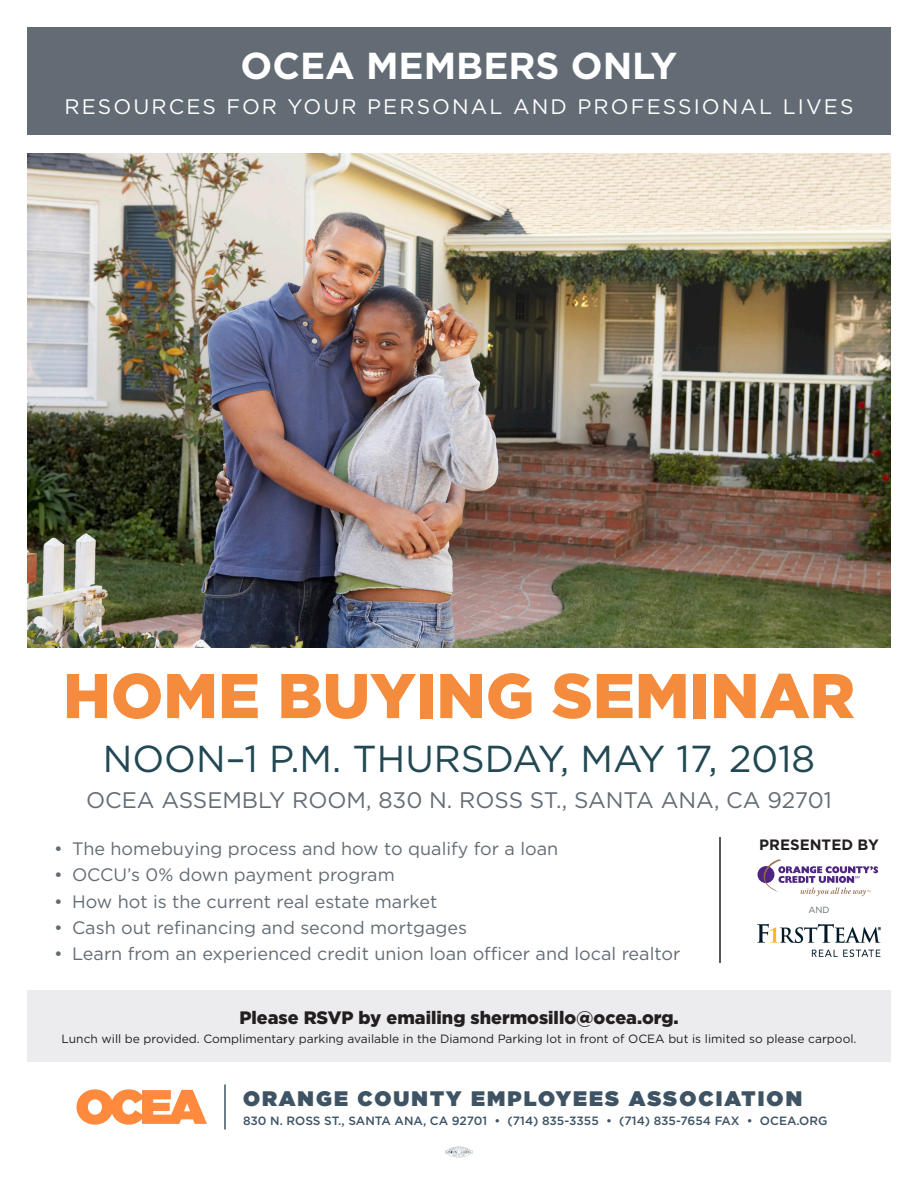
<style>
.page{position:relative;width:918px;height:1188px;background:#fff}
.page>*{position:absolute;margin:0;border:0;box-sizing:border-box;transform-origin:0 0}
.t1{font:900 63px "Gotham";color:#f58b3c}
.t2{font:37.5px "Gotham";color:#214853}
.t3{font:700 37.5px "Gotham";color:#fff}
.t4{font:22.5px "Gotham";color:#636c75}
.t5{font:21px "Gotham";letter-spacing:.1em;color:#fff}
.t6{font:900 21px "Gotham";letter-spacing:.1em;color:#3e5364}
.t7{font:18px "Gotham";color:#636c75}
.t8{font:900 18px "Gotham";color:#231f20}
.t9{font:700 15px "Gotham";color:#231f20}
.t10{font:12px "Gotham";color:#231f20}
.t11{font:500 12px "Gotham";color:#3e5364}
.t12{font:9px "Gotham";color:#636c75}
</style>
<div class="page">
<div style="left:27px;top:990px;width:864px;height:72px;background:#ececee"></div>
<div style="left:27px;top:27px;width:864px;height:108px;background:#636c75"></div>
<svg style="left:446px;top:1147px;width:26px;height:10px"></svg>
<svg style="left:77px;top:1089px;width:130px;height:36px"></svg>
<hr style="left:224px;top:1084px;width:2px;height:46px;background:#3e5364">
<img style="left:27px;top:153px;width:864px;height:495px">
<div style="left:758px;top:866px;width:16px;height:17px;background:#4e2582;border-radius:50%"></div>
<svg style="left:764px;top:859px;width:114px;height:37px"></svg>
<img style="left:758px;top:925px;width:122px;height:31px">
<hr style="left:719px;top:837px;width:2px;height:126px;background:#231f20">
<p class="t3" style="left:240px;top:44px;width:439px">OCEA MEMBERS ONLY</p>
<p class="t5" style="left:64px;top:95px;width:791px">RESOURCES FOR YOUR PERSONAL AND PROFESSIONAL LIVES</p>
<p class="t1" style="left:63px;top:659px;width:793px">HOME BUYING SEMINAR</p>
<p class="t2" style="left:103px;top:738px;width:714px">NOON–1 P.M. THURSDAY, MAY 17, 2018</p>
<p class="t4" style="left:86px;top:788px;width:747px">OCEA ASSEMBLY ROOM, 830 N. ROSS ST., SANTA ANA, CA 92701</p>
<p class="t7" style="left:54px;top:839px;width:506px">• The homebuying process and how to qualify for a loan</p>
<p class="t7" style="left:54px;top:865px;width:342px">• OCCU’s 0% down payment program</p>
<p class="t7" style="left:54px;top:891px;width:385px">• How hot is the current real estate market</p>
<p class="t7" style="left:54px;top:917px;width:415px">• Cash out refinancing and second mortgages</p>
<p class="t7" style="left:54px;top:943px;width:628px">• Learn from an experienced credit union loan officer and local realtor</p>
<p class="t9" style="left:759px;top:836px;width:121px">PRESENTED BY</p>
<p class="t12" style="left:808px;top:905px;width:23px">AND</p>
<p class="t8" style="left:239px;top:1007px;width:441px">Please RSVP by emailing shermosillo@ocea.org.</p>
<p class="t10" style="left:61px;top:1032px;width:797px">Lunch will be provided. Complimentary parking available in the Diamond Parking lot in front of OCEA but is limited so please carpool.</p>
<p class="t6" style="left:243px;top:1083px;width:561px">ORANGE COUNTY EMPLOYEES ASSOCIATION</p>
<p class="t11" style="left:243px;top:1113px;width:586px">830 N. ROSS ST., SANTA ANA, CA 92701 • (714) 835-3355 • (714) 835-7654 FAX • OCEA.ORG</p>
</div>
